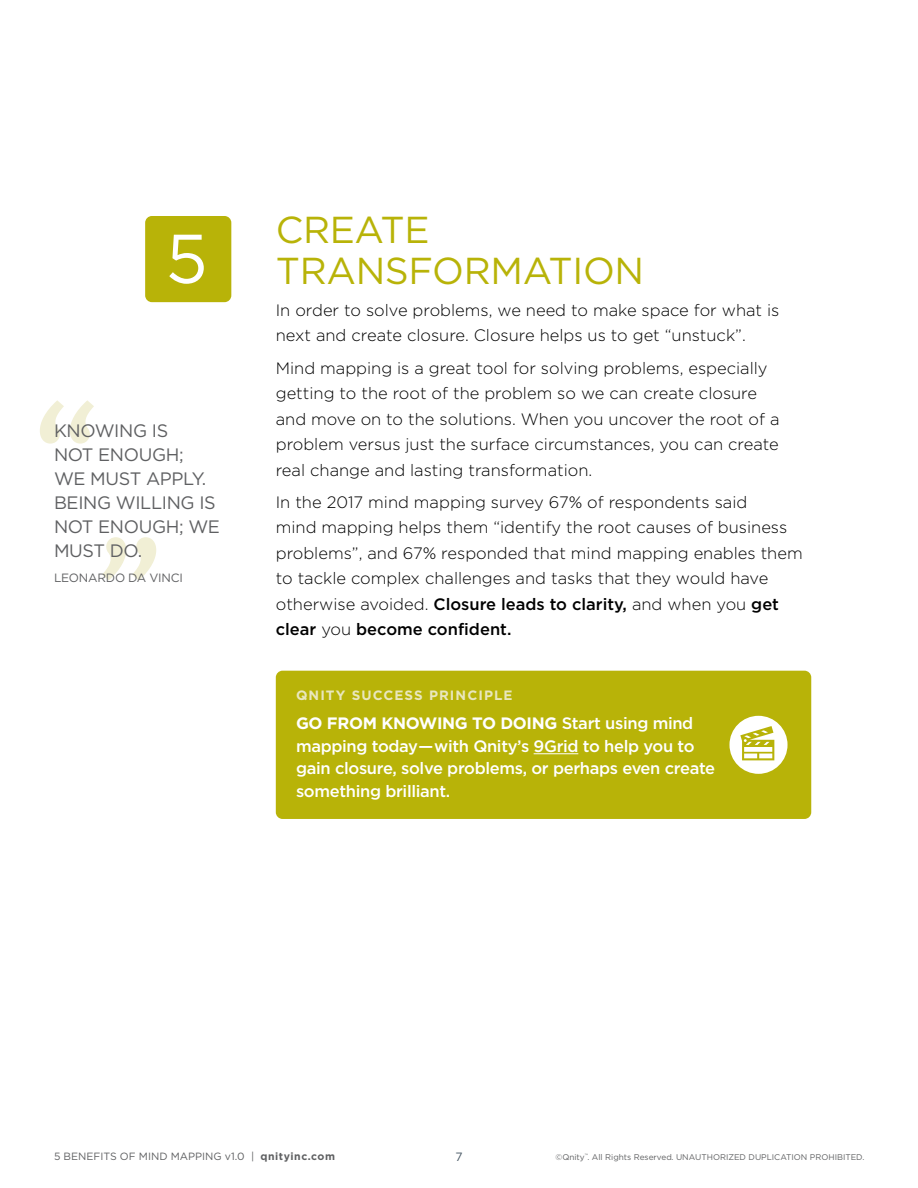
<style>
.page{position:relative;width:918px;height:1188px;background:#fff}
.page>*{position:absolute;margin:0;border:0;box-sizing:border-box;transform-origin:0 0}
.t1{font:69px "Gotham HTF";color:#fff}
.t2{font:37.5px/40.5px "Gotham HTF";letter-spacing:-.01em;color:#b8b308}
.t3{font:18px/24px "Gotham HTF";letter-spacing:-.02em;color:#5f6062}
.t4{font:300 16.5px/25.5px "Gotham HTF";color:#000}
.t5{font:500 16.5px/22.5px "Gotham HTF";letter-spacing:-.02em;color:#fff}
.t6{font:700 13.5px "Gotham HTF";letter-spacing:.08em;color:#e9e7be}
.t7{font:12px "Gotham HTF";letter-spacing:-.02em;color:#5f6062}
.t8{font:12px "Gotham HTF";color:#485865}
.t9{font:10.5px "Gotham HTF";color:#5f6062}
.t10{font:8.25px "Gotham HTF";color:#5f6062}
.s1{font-weight:500}
.s2{font-weight:700}
</style>
<div class="page">
<div style="left:145px;top:216px;width:86px;height:86px;background:#b8b308;border-radius:7px"></div>
<svg style="left:40px;top:400px;width:54px;height:44px"></svg>
<svg style="left:102px;top:537px;width:54px;height:43px"></svg>
<div style="left:276px;top:671px;width:535px;height:148px;background:#b8b308;border-radius:7px"></div>
<hr style="left:534px;top:754px;width:44px;height:1px;background:#fff">
<div style="left:729px;top:716px;width:59px;height:58px;background:#fff;border-radius:50%"></div>
<svg style="left:740px;top:726px;width:34px;height:34px"></svg>
<h1 class="t1" style="left:166px;top:220px;width:44px">5</h1>
<p class="t3" style="left:54px;top:418px;width:168px">KNOWING IS<br>NOT ENOUGH;<br>WE MUST APPLY.<br>BEING WILLING IS<br>NOT ENOUGH; WE<br>MUST DO.</p>
<p class="t7" style="left:54px;top:571px;width:130px">LEONARDO DA VINCI</p>
<h2 class="t2" style="left:276px;top:209px;width:370px">CREATE<br>TRANSFORMATION</h2>
<p class="t4" style="left:276px;top:297px;width:505px">In order to solve problems, we need to make space for what is next and create closure. Closure helps us to get “unstuck”.</p>
<p class="t4" style="left:276px;top:355px;width:505px">Mind mapping is a great tool for solving problems, especially getting to the root of the problem so we can create closure and move on to the solutions. When you uncover the root of a problem versus just the surface circumstances, you can create real change and lasting transformation.</p>
<p class="t4" style="left:276px;top:489px;width:528px">In the 2017 mind mapping survey 67% of respondents said<br>mind mapping helps them “identify the root causes of business problems”, and 67% responded that mind mapping enables them to tackle complex challenges and tasks that they would have otherwise avoided. <span class="s1">Closure leads to clarity,</span> and when you <span class="s1">get clear</span> you <span class="s1">become confident.</span></p>
<p class="t6" style="left:296px;top:687px;width:218px">QNITY SUCCESS PRINCIPLE</p>
<p class="t5" style="left:296px;top:712px;width:421px"><span class="s2">GO FROM KNOWING TO DOING</span> Start using mind mapping today—with Qnity’s 9Grid to help you to gain closure, solve problems, or perhaps even create something brilliant.</p>
<p class="t9" style="left:54px;top:1150px;width:283px">5 BENEFITS OF MIND MAPPING v1.0 | <span class="s2">qnityinc.com</span></p>
<p class="t10" style="left:555px;top:1152px;width:311px">©Qnity<sup>™</sup>. All Rights Reserved. UNAUTHORIZED DUPLICATION PROHIBITED.</p>
<p class="t8" style="left:455px;top:1150px;width:9px">7</p>
</div>
